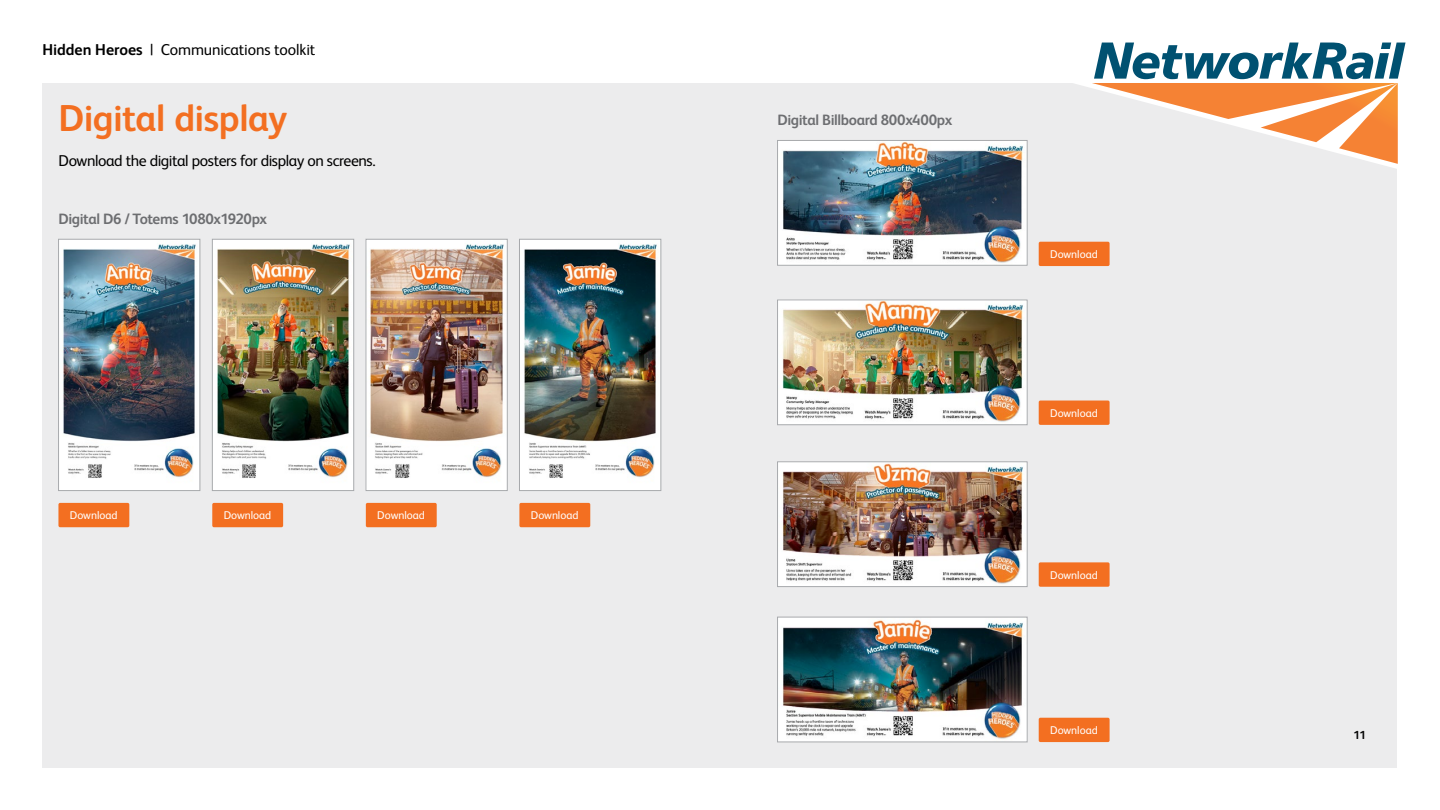
<style>
.page{position:relative;width:1440px;height:810px;background:#fff}
.page>*{position:absolute;margin:0;border:0;box-sizing:border-box;transform-origin:0 0}
.t1{font:700 37.5px "Network Rail Sans";letter-spacing:-.015em;color:#f36f21}
.t2{font:15.75px "Network Rail Sans";letter-spacing:-.025em;color:#000}
.t3{font:700 15px "Network Rail Sans";letter-spacing:-.03em;color:#6d6e71}
.t4{font:700 11.7px "Network Rail Sans";color:#000}
.t5{font:11.25px "Network Rail Sans";letter-spacing:-.005em;color:#fff}
.s1{font-weight:700}
</style>
<div class="page">
<div style="left:43px;top:83px;width:1354px;height:684px;background:#ececed"></div>
<svg style="left:1075px;top:43px;width:331px;height:126px"></svg>
<img style="left:60px;top:241px;width:138px;height:248px">
<div style="left:58px;top:239px;width:142px;height:252px;border:1px solid #a7a9ac"></div>
<img style="left:779px;top:142px;width:246px;height:121px">
<div style="left:777px;top:140px;width:250px;height:125px;border:1px solid #a7a9ac"></div>
<img style="left:779px;top:302px;width:246px;height:121px">
<div style="left:777px;top:300px;width:250px;height:125px;border:1px solid #a7a9ac"></div>
<img style="left:779px;top:464px;width:246px;height:121px">
<div style="left:777px;top:462px;width:250px;height:125px;border:1px solid #a7a9ac"></div>
<img style="left:779px;top:619px;width:246px;height:121px">
<div style="left:777px;top:617px;width:250px;height:125px;border:1px solid #a7a9ac"></div>
<img style="left:214px;top:241px;width:138px;height:248px">
<div style="left:212px;top:239px;width:142px;height:252px;border:1px solid #a7a9ac"></div>
<img style="left:368px;top:241px;width:137px;height:248px">
<div style="left:366px;top:239px;width:141px;height:252px;border:1px solid #a7a9ac"></div>
<img style="left:521px;top:241px;width:138px;height:248px">
<div style="left:519px;top:239px;width:142px;height:252px;border:1px solid #a7a9ac"></div>
<div style="left:58px;top:503px;width:71px;height:24px;background:#f36f21;border-radius:2px"></div>
<div style="left:212px;top:503px;width:71px;height:24px;background:#f36f21;border-radius:2px"></div>
<div style="left:366px;top:503px;width:71px;height:24px;background:#f36f21;border-radius:2px"></div>
<div style="left:519px;top:503px;width:71px;height:24px;background:#f36f21;border-radius:2px"></div>
<div style="left:1039px;top:242px;width:71px;height:24px;background:#f36f21;border-radius:2px"></div>
<div style="left:1039px;top:401px;width:71px;height:24px;background:#f36f21;border-radius:2px"></div>
<div style="left:1039px;top:562px;width:71px;height:25px;background:#f36f21;border-radius:2px"></div>
<div style="left:1039px;top:718px;width:71px;height:24px;background:#f36f21;border-radius:2px"></div>
<p class="t2" style="left:43px;top:39px;width:274px"><span class="s1">Hidden Heroes</span> | Communications toolkit</p>
<h1 class="t1" style="left:58px;top:93px;width:231px">Digital display</h1>
<p class="t2" style="left:58px;top:150px;width:319px">Download the digital posters for display on screens.</p>
<p class="t3" style="left:58px;top:209px;width:210px">Digital D6 / Totems 1080x1920px</p>
<p class="t5" style="left:70px;top:508px;width:49px">Download</p>
<p class="t5" style="left:224px;top:508px;width:49px">Download</p>
<p class="t5" style="left:377px;top:508px;width:49px">Download</p>
<p class="t5" style="left:531px;top:508px;width:49px">Download</p>
<p class="t3" style="left:777px;top:110px;width:176px">Digital Billboard 800x400px</p>
<p class="t5" style="left:1050px;top:247px;width:49px">Download</p>
<p class="t5" style="left:1050px;top:406px;width:49px">Download</p>
<p class="t5" style="left:1050px;top:568px;width:49px">Download</p>
<p class="t5" style="left:1050px;top:723px;width:49px">Download</p>
<p class="t4" style="left:1354px;top:728px;width:14px">11</p>
</div>
